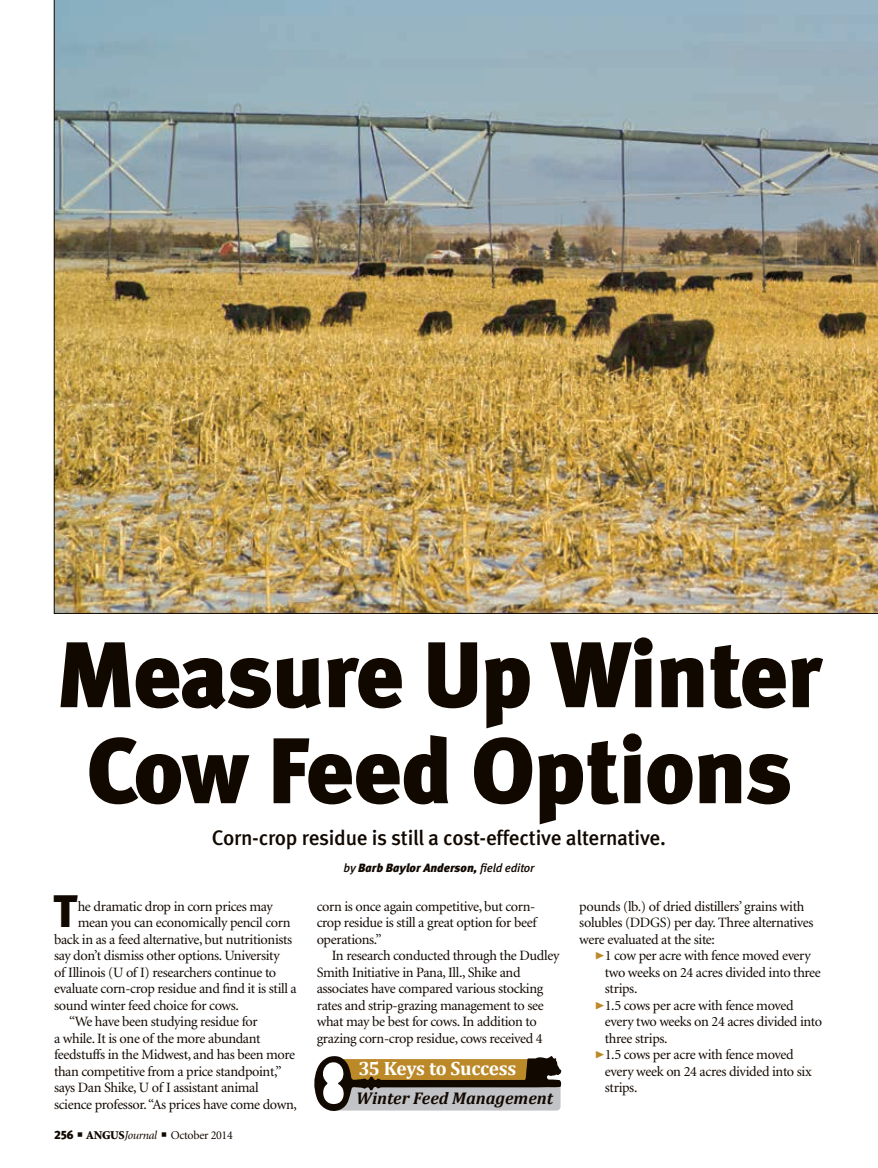
<style>
.page{position:relative;width:878px;height:1168px;background:#fff}
.page>*{position:absolute;margin:0;border:0;box-sizing:border-box;transform-origin:0 0}
.headline{font:93px/96px "Meta Black LF";letter-spacing:-.015em;color:#110800;text-align:center}
.Drop_Cap{font:45.45px "Meta Black LF";color:#110800}
.deck{font:21px "Meta Medium LF";letter-spacing:-.01em;color:#110800}
.t1{font:700 19.35px "Cambria";letter-spacing:-.02em;color:#fff}
.t2{font:italic 700 17.1px "Cambria";color:#110800}
.body_text{font:14.25px/16.5px "Minion";letter-spacing:-.025em;color:#110800}
.Drop_Cap-2{font:14.25px "Minion";letter-spacing:-.025em;color:#110800}
.byline{font:italic 12px "Meta Black LF";color:#110800}
.t3{font:12px "Minion";letter-spacing:-.025em;color:#110800}
.s1{font-family:"Meta Medium LF"}
.s2{font-family:"Meta Black LF"}
.s3{font-weight:900}
.s4{font-style:italic}
.s5{font-family:"Meta Black Caps Expert";font-size:21px;color:#bc8929}
</style>
<div class="page">
<img style="left:54px;top:0;width:824px;height:614px">
<svg style="left:314px;top:1056px;width:247px;height:55px;background:#9e8f74"></svg>
<p class="headline" style="left:56px;top:626px;width:767px">Measure Up Winter<br>Cow Feed Options</p>
<p class="deck" style="left:212px;top:826px;width:455px">Corn-crop residue is still a cost-effective alternative.</p>
<p class="byline" style="left:343px;top:861px;width:192px"><span class="s1">by</span> Barb Baylor Anderson, <span class="s1">field editor</span></p>
<p class="Drop_Cap" style="left:54px;top:884px;width:25px">T</p>
<p class="Drop_Cap-2" style="left:78px;top:899px;width:197px">he dramatic drop in corn prices may</p>
<p class="Drop_Cap-2" style="left:78px;top:916px;width:214px">mean you can economically pencil corn</p>
<p class="Drop_Cap-2" style="left:54px;top:932px;width:240px">back in as a feed alternative, but nutritionists</p>
<p class="Drop_Cap-2" style="left:54px;top:949px;width:227px">say don’t dismiss other options. University</p>
<p class="Drop_Cap-2" style="left:54px;top:965px;width:224px">of Illinois (U of I) researchers continue to</p>
<p class="Drop_Cap-2" style="left:54px;top:982px;width:244px">evaluate corn-crop residue and find it is still a</p>
<p class="Drop_Cap-2" style="left:54px;top:998px;width:186px">sound winter feed choice for cows.</p>
<p class="body_text" style="left:54px;top:1014px;width:244px;text-indent:15px">“We have been studying residue for<br>a while. It is one of the more abundant feedstuffs in the Midwest, and has been more than competitive from a price standpoint,” says Dan Shike, U of I assistant animal science professor. “As prices have come down,</p>
<p class="t3" style="left:54px;top:1129px;width:180px"><span class="s2">256</span> ■ <span class="s3">ANGUS</span><span class="s4">Journal</span> ■ October 2014</p>
<p class="body_text" style="left:316px;top:899px;width:221px;text-align:justify">corn is once again competitive, but corn&shy;crop residue is still a great option for beef operations.”</p>
<p class="body_text" style="left:316px;top:948px;width:244px;text-indent:15px">In research conducted through the Dudley Smith Initiative in Pana, Ill., Shike and associates have compared various stocking rates and strip-grazing management to see what may be best for cows. In addition to grazing corn-crop residue, cows received 4</p>
<p class="t1" style="left:358px;top:1055px;width:159px">35 Keys to Success</p>
<p class="t2" style="left:356px;top:1086px;width:198px">Winter Feed Management</p>
<p class="body_text" style="left:579px;top:899px;width:236px">pounds (lb.) of dried distillers’ grains with solubles (DDGS) per day. Three alternatives were evaluated at the site:</p>
<p class="body_text" style="left:604px;top:948px;width:217px;text-indent:-11px"><span class="s5">@</span>1 cow per acre with fence moved every two weeks on 24 acres divided into three strips.</p>
<p class="body_text" style="left:604px;top:998px;width:219px;text-indent:-11px"><span class="s5">@</span>1.5 cows per acre with fence moved every two weeks on 24 acres divided into three strips.</p>
<p class="body_text" style="left:604px;top:1047px;width:208px;text-indent:-11px"><span class="s5">@</span>1.5 cows per acre with fence moved every week on 24 acres divided into six strips.</p>
</div>
